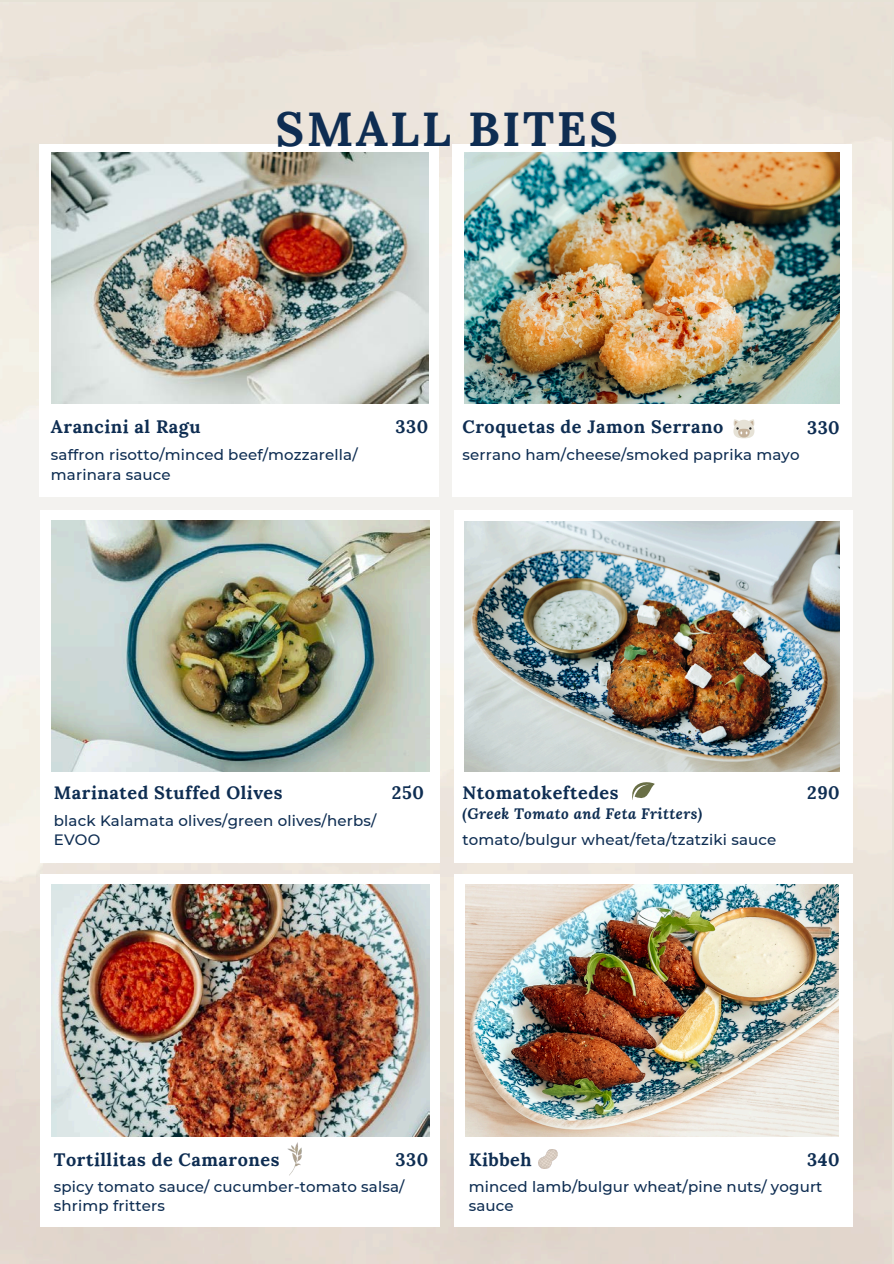
<style>
.page{position:relative;width:894px;height:1264px;background:#fff}
.page>*{position:absolute;margin:0;border:0;box-sizing:border-box;transform-origin:0 0}
.t1{font:700 48px "Lora";letter-spacing:.05em;color:#0e2d52}
.t2{font:700 18px "Lora";letter-spacing:.03em;color:#0e2d52}
.t3{font:500 15px/19.2px "Montserrat";letter-spacing:.01em;color:#0e2d52}
.t4{font:italic 700 15px "Lora";letter-spacing:.03em;color:#0e2d52}
</style>
<div class="page">
<img style="left:52px;top:153px;width:376px;height:250px">
<img style="left:464px;top:153px;width:375px;height:250px">
<svg style="left:733px;top:419px;width:21px;height:19px"></svg>
<img style="left:52px;top:520px;width:377px;height:251px">
<svg style="left:632px;top:782px;width:22px;height:18px"></svg>
<img style="left:464px;top:521px;width:375px;height:250px">
<img style="left:51px;top:884px;width:378px;height:252px">
<img style="left:465px;top:884px;width:373px;height:252px">
<img style="left:539px;top:1149px;width:18px;height:19px">
<img style="left:287px;top:1142px;width:15px;height:34px">
<p class="t1" style="left:275px;top:98px;width:344px">SMALL BITES</p>
<h2 class="t2" style="left:51px;top:415px;width:151px">Arancini al Ragu</h2>
<h2 class="t2" style="left:395px;top:415px;width:34px">330</h2>
<p class="t3" style="left:51px;top:445px;width:308px">saffron risotto/minced beef/mozzarella/ marinara sauce</p>
<p class="t2" style="left:462px;top:415px;width:262px">Croquetas de Jamon Serrano</p>
<h1 class="t2" style="left:806px;top:416px;width:34px">330</h1>
<p class="t3" style="left:462px;top:445px;width:338px">serrano ham/cheese/smoked paprika mayo</p>
<h2 class="t2" style="left:54px;top:780px;width:230px">Marinated Stuffed Olives</h2>
<p class="t2" style="left:392px;top:780px;width:33px">250</p>
<p class="t3" style="left:54px;top:810px;width:324px">black Kalamata olives/green olives/herbs/<br>EVOO</p>
<h2 class="t2" style="left:462px;top:780px;width:157px">Ntomatokeftedes</h2>
<h2 class="t4" style="left:462px;top:803px;width:241px">(Greek Tomato and Feta Fritters)</h2>
<p class="t3" style="left:462px;top:830px;width:315px">tomato/bulgur wheat/feta/tzatziki sauce</p>
<p class="t2" style="left:807px;top:780px;width:34px">290</p>
<p class="t2" style="left:54px;top:1147px;width:227px">Tortillitas de Camarones</p>
<h2 class="t2" style="left:468px;top:1147px;width:64px">Kibbeh</h2>
<h2 class="t2" style="left:395px;top:1147px;width:34px">330</h2>
<p class="t2" style="left:807px;top:1147px;width:34px">340</p>
<p class="t3" style="left:54px;top:1177px;width:352px">spicy tomato sauce/ cucumber-tomato salsa/</p>
<h2 class="t3" style="left:54px;top:1196px;width:113px">shrimp fritters</h2>
<p class="t3" style="left:468px;top:1177px;width:355px">minced lamb/bulgur wheat/pine nuts/ yogurt sauce</p>
</div>
